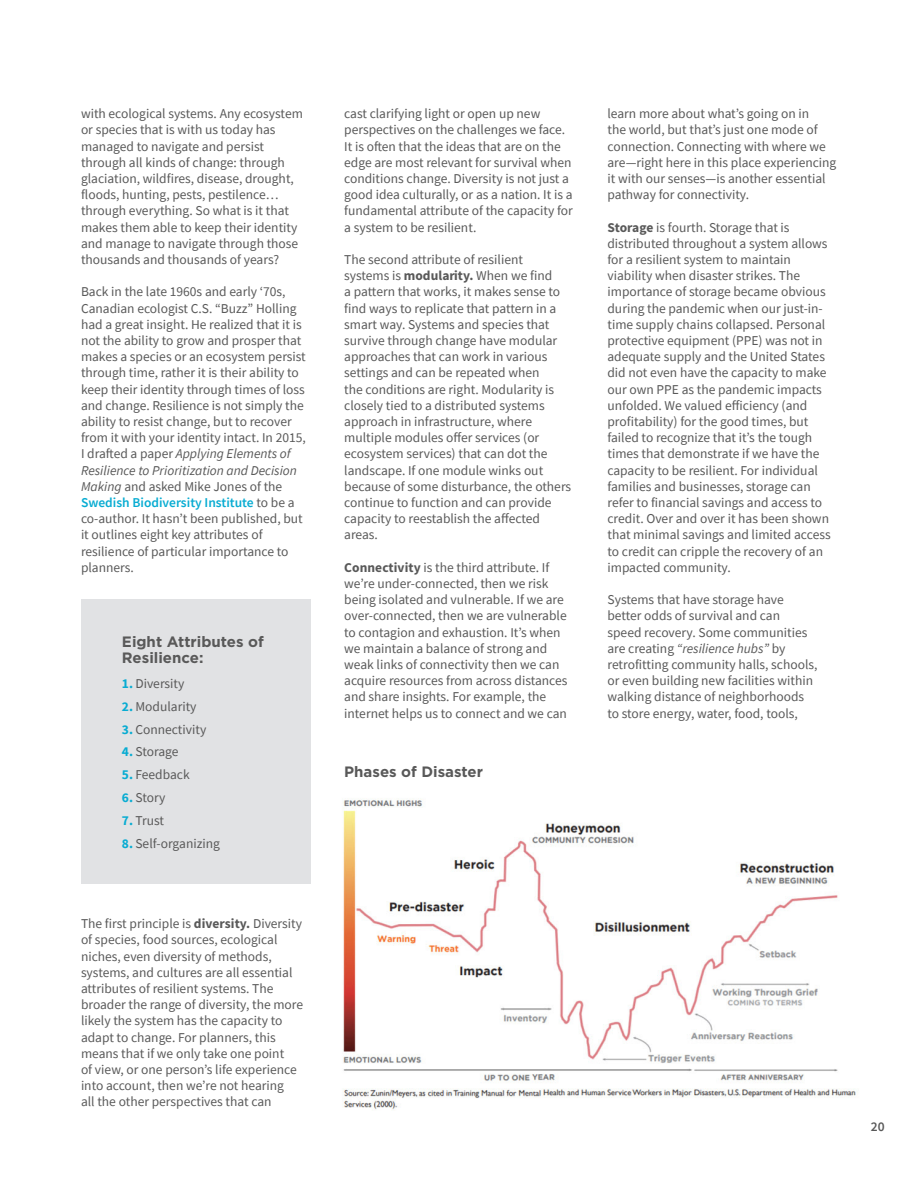
<style>
.page{position:relative;width:918px;height:1188px;background:#fff}
.page>*{position:absolute;margin:0;border:0;box-sizing:border-box;transform-origin:0 0}
.Title_2{font:700 15px/16.5px "Gotham";color:#595959}
.Body{font:13.5px/16.2px "Source Sans Pro";color:#595959}
.t1{font:600 13.5px "Source Sans Pro";color:#595959}
.s1{font-style:italic}
.s2{font-weight:600;color:#08acd2}
.s3{font-weight:700;color:#08acd2}
.s4{font-family:"Source Sans Variable"}
</style>
<div class="page">
<div style="left:81px;top:599px;width:229px;height:285px;background:#e1e2e4"></div>
<img style="left:343px;top:798px;width:513px;height:312px">
<p class="Body" style="left:81px;top:105px;width:223px">with ecological systems. Any ecosystem or species that is with us today has managed to navigate and persist through all kinds of change: through glaciation, wildfires, disease, drought, floods, hunting, pests, pestilence… through everything. So what is it that makes them able to keep their identity and manage to navigate through those thousands and thousands of years?</p>
<p class="Body" style="left:81px;top:284px;width:226px">Back in the late 1960s and early ‘70s, Canadian ecologist C.S. “Buzz” Holling had a great insight. He realized that it is not the ability to grow and prosper that makes a species or an ecosystem persist through time, rather it is their ability to keep their identity through times of loss and change. Resilience is not simply the ability to resist change, but to recover from it with your identity intact. In 2015, I drafted a paper <span class="s1">Applying Elements of Resilience to Prioritization and Decision Making</span> and asked Mike Jones of the <span class="s2">Swedish Biodiversity Institute</span> to be a co-author. It hasn’t been published, but it outlines eight key attributes of resilience of particular importance to planners.</p>
<p class="Title_2" style="left:122px;top:633px;width:143px">Eight Attributes of<br>Resilience:</p>
<p class="Body" style="left:122px;top:675px;width:64px"><span class="s3">1.</span> Diversity</p>
<p class="Body" style="left:122px;top:698px;width:76px"><span class="s3">2.</span> Modularity</p>
<p class="Body" style="left:122px;top:721px;width:86px"><span class="s3">3.</span> Connectivity</p>
<p class="Body" style="left:122px;top:744px;width:58px"><span class="s3">4.</span> Storage</p>
<p class="Body" style="left:122px;top:767px;width:69px"><span class="s3">5.</span> Feedback</p>
<p class="Body" style="left:122px;top:790px;width:45px"><span class="s3">6.</span> Story</p>
<p class="Body" style="left:122px;top:813px;width:44px"><span class="s3">7.</span> Trust</p>
<p class="Body" style="left:122px;top:836px;width:100px"><span class="s3">8.</span> Self-organizing</p>
<p class="Body" style="left:81px;top:915px;width:224px">The first principle is <span class="s4">diversity.</span> Diversity of species, food sources, ecological niches, even diversity of methods, systems, and cultures are all essential attributes of resilient systems. The broader the range of diversity, the more likely the system has the capacity to adapt to change. For planners, this means that if we only take one point<br>of view, or one person’s life experience into account, then we’re not hearing<br>all the other perspectives that can</p>
<p class="Body" style="left:344px;top:105px;width:230px">cast clarifying light or open up new perspectives on the challenges we face.<br>It is often that the ideas that are on the edge are most relevant for survival when conditions change. Diversity is not just a good idea culturally, or as a nation. It is a fundamental attribute of the capacity for a system to be resilient.</p>
<p class="Body" style="left:344px;top:251px;width:229px">The second attribute of resilient systems is <span class="s4">modularity.</span> When we find<br>a pattern that works, it makes sense to find ways to replicate that pattern in a smart way. Systems and species that survive through change have modular approaches that can work in various settings and can be repeated when<br>the conditions are right. Modularity is closely tied to a distributed systems approach in infrastructure, where multiple modules offer services (or ecosystem services) that can dot the landscape. If one module winks out because of some disturbance, the others continue to function and can provide capacity to reestablish the affected areas.</p>
<p class="Body" style="left:344px;top:559px;width:225px"><span class="s4">Connectivity</span> is the third attribute. If we’re under-connected, then we risk being isolated and vulnerable. If we are over-connected, then we are vulnerable to contagion and exhaustion. It’s when we maintain a balance of strong and weak links of connectivity then we can acquire resources from across distances and share insights. For example, the internet helps us to connect and we can</p>
<p class="Title_2" style="left:344px;top:764px;width:140px">Phases of Disaster</p>
<p class="Body" style="left:607px;top:105px;width:230px">learn more about what’s going on in<br>the world, but that’s just one mode of connection. Connecting with where we are—right here in this place experiencing it with our senses—is another essential pathway for connectivity.</p>
<p class="Body" style="left:607px;top:219px;width:225px"><span class="s4">Storage</span> is fourth. Storage that is distributed throughout a system allows for a resilient system to maintain viability when disaster strikes. The importance of storage became obvious during the pandemic when our just-in&shy;time supply chains collapsed. Personal protective equipment (PPE) was not in adequate supply and the United States did not even have the capacity to make our own PPE as the pandemic impacts unfolded. We valued efficiency (and profitability) for the good times, but failed to recognize that it’s the tough times that demonstrate if we have the capacity to be resilient. For individual families and businesses, storage can refer to financial savings and access to credit. Over and over it has been shown that minimal savings and limited access to credit can cripple the recovery of an impacted community.</p>
<p class="Body" style="left:607px;top:591px;width:212px">Systems that have storage have better odds of survival and can<br>speed recovery. Some communities are creating <span class="s1">“resilience hubs”</span> by retrofitting community halls, schools, or even building new facilities within walking distance of neighborhoods to store energy, water, food, tools,</p>
<p class="t1" style="left:871px;top:1117px;width:15px">20</p>
</div>
